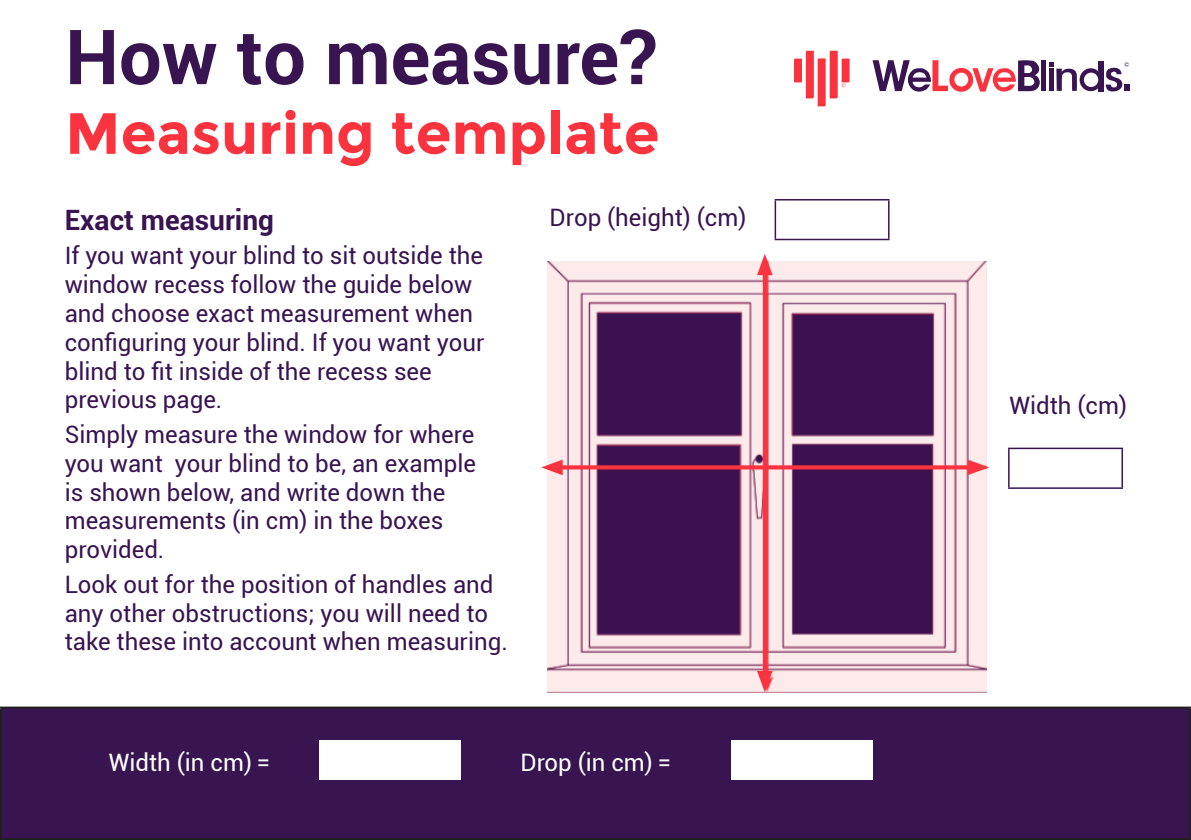
<style>
.page{position:relative;width:1191px;height:840px;background:#fff}
.page>*{position:absolute;margin:0;border:0;box-sizing:border-box;transform-origin:0 0}
.t1{font:700 76px "Roboto";color:#381451}
.t2{font:700 58px "Montserrat";color:#fb333e}
.t3{font:700 28px "Roboto";color:#381451}
.t4{font:24px/28.8px "Roboto";color:#381451}
.t5{font:24px "Roboto";color:#fff}
</style>
<div class="page">
<svg style="left:872px;top:60px;width:76px;height:32px"></svg>
<svg style="left:949px;top:68px;width:24px;height:24px"></svg>
<div style="left:954px;top:73px;width:14px;height:13px;background:#fff;border-radius:50%"></div>
<svg style="left:972px;top:60px;width:71px;height:32px"></svg>
<div style="left:1041px;top:61px;width:5px;height:30px;background:#381451"></div>
<svg style="left:1079px;top:68px;width:23px;height:23px"></svg>
<div style="left:1098px;top:61px;width:5px;height:31px;background:#381451"></div>
<div style="left:1084px;top:73px;width:14px;height:14px;background:#fff;border-radius:50%"></div>
<svg style="left:1049px;top:62px;width:28px;height:29px"></svg>
<svg style="left:794px;top:51px;width:55px;height:55px"></svg>
<svg style="left:1105px;top:62px;width:24px;height:29px"></svg>
<hr style="left:1008px;top:447px;width:115px;height:2px;background:#381451">
<hr style="left:1008px;top:449px;width:1px;height:38px;background:#381451">
<hr style="left:1121px;top:449px;width:2px;height:38px;background:#381451">
<hr style="left:1008px;top:487px;width:115px;height:1px;background:#381451">
<hr style="left:774px;top:199px;width:115px;height:1px;background:#381451">
<hr style="left:774px;top:200px;width:2px;height:38px;background:#381451">
<hr style="left:888px;top:200px;width:1px;height:38px;background:#381451">
<hr style="left:774px;top:238px;width:115px;height:2px;background:#381451">
<div style="left:1px;top:707px;width:1189px;height:131px;background:#381451"></div>
<hr style="left:0;top:706px;width:1191px;height:2px;background:#231f20">
<hr style="left:0;top:708px;width:2px;height:129px;background:#231f20">
<hr style="left:1189px;top:708px;width:2px;height:129px;background:#231f20">
<hr style="left:0;top:837px;width:1191px;height:2px;background:#231f20">
<div style="left:319px;top:739px;width:142px;height:40px;background:#fff"></div>
<div style="left:730px;top:739px;width:142px;height:40px;background:#fff"></div>
<img style="left:547px;top:261px;width:439px;height:431px">
<hr style="left:763px;top:267px;width:4px;height:411px;background:#fb333e">
<svg style="left:757px;top:254px;width:15px;height:21px"></svg>
<svg style="left:757px;top:670px;width:15px;height:22px"></svg>
<svg style="left:562px;top:465px;width:405px;height:4px;background:#ef3442"></svg>
<svg style="left:967px;top:459px;width:22px;height:16px"></svg>
<svg style="left:541px;top:459px;width:21px;height:16px"></svg>
<p class="t1" style="left:65px;top:3px;width:593px">How to measure?</p>
<p class="t2" style="left:65px;top:99px;width:596px">Measuring template</p>
<p class="t3" style="left:65px;top:200px;width:211px">Exact measuring</p>
<p class="t4" style="left:65px;top:240px;width:421px">If you want your blind to sit outside the window recess follow the guide below and choose exact measurement when configuring your blind. If you want your blind to fit inside of the recess see previous page.</p>
<p class="t4" style="left:65px;top:419px;width:413px">Simply measure the window for where you want your blind to be, an example is shown below, and write down the measurements (in cm) in the boxes provided.</p>
<p class="t4" style="left:65px;top:568px;width:444px">Look out for the position of handles and any other obstructions; you will need to take these into account when measuring.</p>
<p class="t4" style="left:549px;top:202px;width:198px">Drop (height) (cm)</p>
<p class="t5" style="left:109px;top:745px;width:163px">Width (in cm) =</p>
<p class="t5" style="left:520px;top:745px;width:152px">Drop (in cm) =</p>
<p class="t4" style="left:1009px;top:390px;width:119px">Width (cm)</p>
</div>
